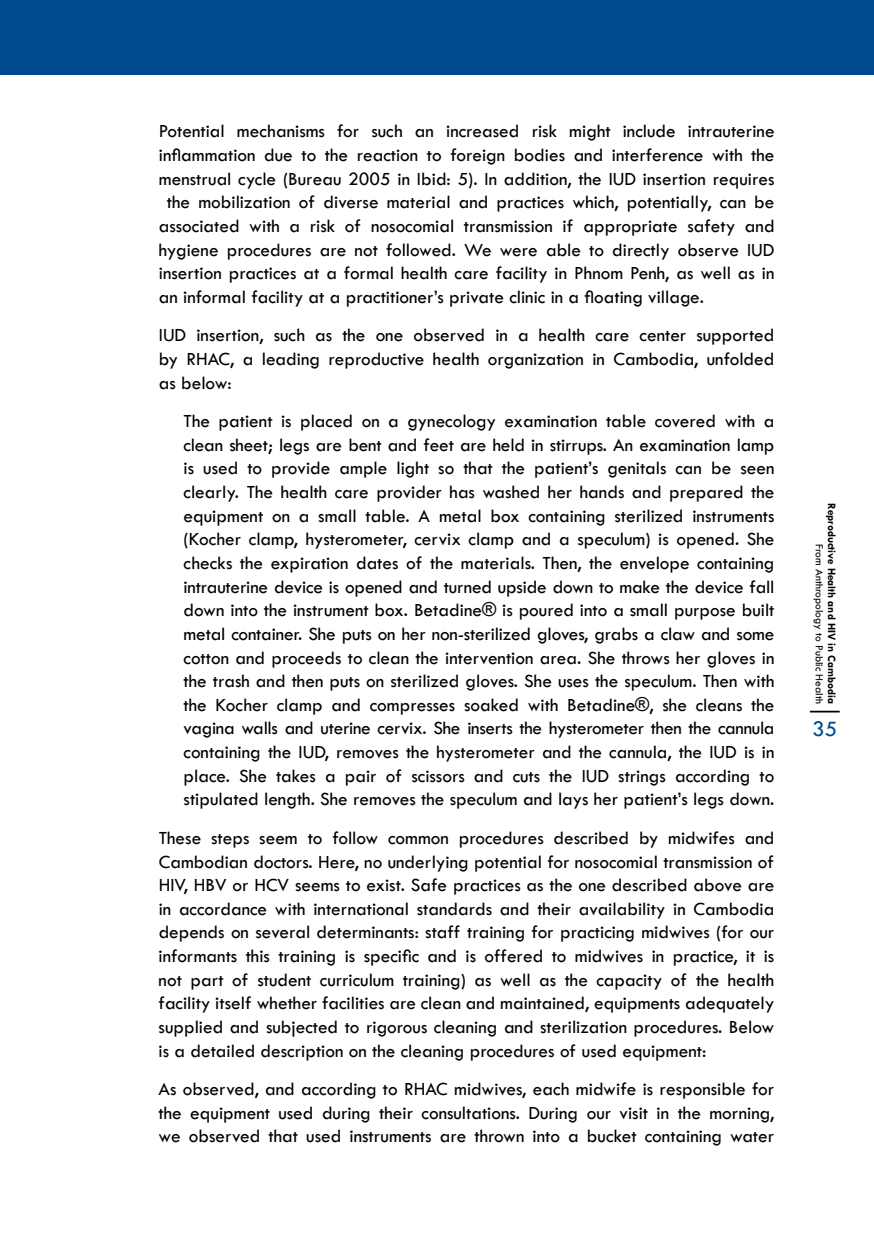
<style>
.page{position:relative;width:874px;height:1241px;background:#fff}
.page>*{position:absolute;margin:0;border:0;box-sizing:border-box;transform-origin:0 0}
.t1{font:22.75px "Tw Cen";color:#004990}
.t2{font:19.25px/23.6px "Tw Cen";color:#000;text-align:justify}
.t3{font:700 11.38px "Tw Cen";color:#000}
.t4{font:11.38px "Tw Cen";color:#000}
</style>
<div class="page">
<hr style="left:809px;top:710px;width:30px;height:2px;background:#000">
<div style="left:0;top:0;width:873px;height:74px;background:#004990"></div>
<p class="t2" style="left:159px;top:119px;width:617px">Potential mechanisms for such an increased risk might include intrauterine</p>
<p class="t2" style="left:159px;top:143px;width:617px">inflammation due to the reaction to foreign bodies and interference with the</p>
<p class="t2" style="left:159px;top:167px;width:617px">menstrual cycle (Bureau 2005 in Ibid: 5). In addition, the IUD insertion requires</p>
<p class="t2" style="left:167px;top:190px;width:608px">the mobilization of diverse material and practices which, potentially, can be</p>
<p class="t2" style="left:159px;top:214px;width:617px">associated with a risk of nosocomial transmission if appropriate safety and</p>
<p class="t2" style="left:159px;top:237px;width:617px">hygiene procedures are not followed. We were able to directly observe IUD</p>
<p class="t2" style="left:159px;top:261px;width:617px">insertion practices at a formal health care facility in Phnom Penh, as well as in</p>
<p class="t2" style="left:159px;top:285px;width:546px">an informal facility at a practitioner’s private clinic in a floating village.</p>
<p class="t2" style="left:159px;top:323px;width:617px">IUD insertion, such as the one observed in a health care center supported by RHAC, a leading reproductive health organization in Cambodia, unfolded as below:</p>
<p class="t2" style="left:183px;top:409px;width:592px">The patient is placed on a gynecology examination table covered with a clean sheet; legs are bent and feet are held in stirrups. An examination lamp is used to provide ample light so that the patient’s genitals can be seen clearly. The health care provider has washed her hands and prepared the equipment on a small table. A metal box containing sterilized instruments (Kocher clamp, hysterometer, cervix clamp and a speculum) is opened. She checks the expiration dates of the materials. Then, the envelope containing intrauterine device is opened and turned upside down to make the device fall down into the instrument box. Betadine® is poured into a small purpose built metal container. She puts on her non-sterilized gloves, grabs a claw and some cotton and proceeds to clean the intervention area. She throws her gloves in the trash and then puts on sterilized gloves. She uses the speculum. Then with the Kocher clamp and compresses soaked with Betadine®, she cleans the vagina walls and uterine cervix. She inserts the hysterometer then the cannula containing the IUD, removes the hysterometer and the cannula, the IUD is in place. She takes a pair of scissors and cuts the IUD strings according to stipulated length. She removes the speculum and lays her patient’s legs down.</p>
<p class="t2" style="left:158px;top:825px;width:617px">These steps seem to follow common procedures described by midwifes and Cambodian doctors. Here, no underlying potential for nosocomial transmission of HIV, HBV or HCV seems to exist. Safe practices as the one described above are in accordance with international standards and their availability in Cambodia depends on several determinants: staff training for practicing midwives (for our informants this training is specific and is offered to midwives in practice, it is not part of student curriculum training) as well as the capacity of the health facility itself whether facilities are clean and maintained, equipments adequately supplied and subjected to rigorous cleaning and sterilization procedures. Below is a detailed description on the cleaning procedures of used equipment:</p>
<p class="t2" style="left:158px;top:1076px;width:617px">As observed, and according to RHAC midwives, each midwife is responsible for the equipment used during their consultations. During our visit in the morning, we observed that used instruments are thrown into a bucket containing water</p>
<p class="t3" style="left:838px;top:503px;width:202px;rotate:90deg">Reproductive Health and HIV in Cambodia</p>
<p class="t4" style="left:826px;top:544px;width:161px;rotate:90deg">From Anthropology to Public Health</p>
<p class="t1" style="left:811px;top:714px;width:27px">35</p>
</div>
